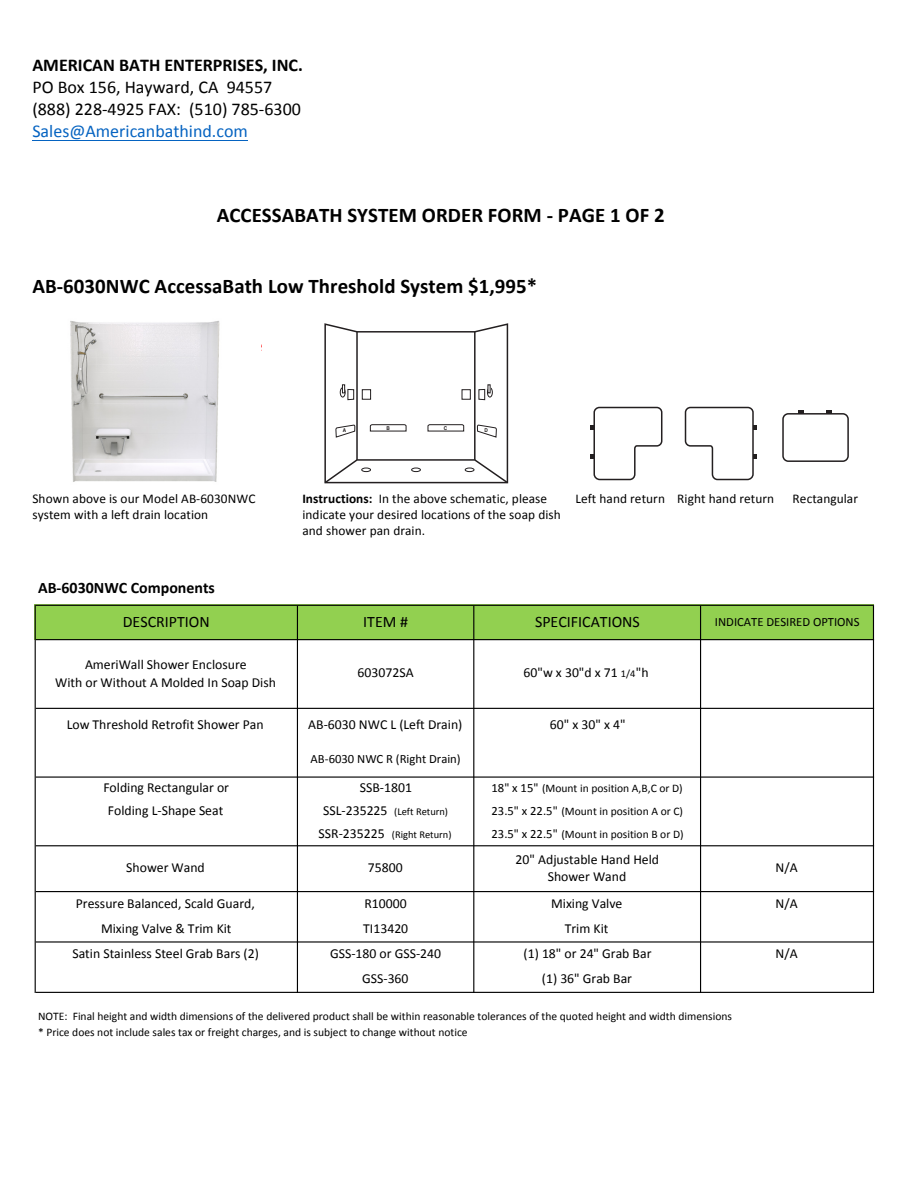
<style>
.page{position:relative;width:918px;height:1188px;background:#fff}
.page>*{position:absolute;margin:0;border:0;box-sizing:border-box;transform-origin:0 0}
.t1{font:700 20.85px "Calibri";color:#000}
.t2{font:18px/21.9px "Calibri";color:#000}
.t3{font:700 18px "Calibri";color:#000}
.t4{font:18px "Calibri";color:#0563c1}
.t5{font:15.9px "Calibri";color:#000}
.t6{font:700 15.9px "Calibri";color:#000}
.t7{font:13.8px/17.2px "Calibri";color:#000;text-align:center}
.t8{font:13.35px/16.5px "Calibri";letter-spacing:.005em;color:#000}
.t9{font:12.6px "Calibri";color:#000}
.t10{font:11.55px/16px "Calibri";color:#000}
.t11{font:10.5px "Calibri";color:#000}
.t12{font:700 5.25px "Helvetica";color:#231f20;scale:.9 1}
.s1{font-weight:700}
.s2{font-size:10.5px}
.s3{font-size:12.6px}
.s4{font-size:13.8px}
</style>
<div class="page">
<hr style="left:32px;top:140px;width:216px;height:1px;background:#0563c1">
<img style="left:70px;top:321px;width:150px;height:161px">
<svg style="left:324px;top:323px;width:185px;height:161px"></svg>
<div style="left:782px;top:413px;width:67px;height:49px;border:2px solid #231f20;border-radius:5px"></div>
<svg style="left:798px;top:410px;width:5px;height:4px"></svg>
<svg style="left:827px;top:410px;width:5px;height:4px"></svg>
<svg style="left:591px;top:406px;width:72px;height:75px"></svg>
<svg style="left:684px;top:406px;width:73px;height:75px"></svg>
<div style="left:35px;top:605px;width:839px;height:35px;background:#92d050"></div>
<hr style="left:35px;top:605px;width:1px;height:388px;background:#000">
<hr style="left:297px;top:606px;width:1px;height:387px;background:#000">
<hr style="left:473px;top:606px;width:1px;height:387px;background:#000">
<hr style="left:700px;top:606px;width:1px;height:387px;background:#000">
<hr style="left:873px;top:606px;width:1px;height:387px;background:#000">
<hr style="left:36px;top:605px;width:838px;height:1px;background:#000">
<hr style="left:36px;top:639px;width:838px;height:1px;background:#000">
<hr style="left:36px;top:708px;width:838px;height:1px;background:#000">
<hr style="left:36px;top:777px;width:838px;height:1px;background:#000">
<hr style="left:36px;top:845px;width:838px;height:1px;background:#000">
<hr style="left:36px;top:891px;width:838px;height:1px;background:#000">
<hr style="left:36px;top:941px;width:838px;height:2px;background:#000">
<hr style="left:36px;top:992px;width:838px;height:1px;background:#000">
<h2 class="t3" style="left:32px;top:54px;width:272px">AMERICAN BATH ENTERPRISES, INC.</h2>
<h2 class="t2" style="left:32px;top:76px;width:270px">PO Box 156, Hayward, CA 94557 (888) 228--‐4925 FAX: (510) 785--‐6300</h2>
<h2 class="t4" style="left:32px;top:120px;width:217px">Sales@Americanbathind.com</h2>
<h1 class="t1" style="left:217px;top:202px;width:450px">ACCESSABATH SYSTEM ORDER FORM --‐ PAGE 1 OF 2</h1>
<h1 class="t1" style="left:32px;top:273px;width:506px">AB--‐6030NWC AccessaBath Low Threshold System $1,995*</h1>
<p class="t12" style="left:343px;top:427px;width:5px">A</p>
<p class="t12" style="left:386px;top:425px;width:5px">B</p>
<p class="t12" style="left:444px;top:425px;width:5px">C</p>
<p class="t12" style="left:484px;top:427px;width:5px">D</p>
<p class="t8" style="left:32px;top:490px;width:225px">Shown above is our Model AB--‐6030NWC</p>
<p class="t8" style="left:302px;top:490px;width:246px"><span class="s1">Instructions:</span> In the above schematic, please</p>
<p class="t8" style="left:575px;top:490px;width:200px">Left hand return Right hand return</p>
<p class="t8" style="left:793px;top:490px;width:67px">Rectangular</p>
<p class="t8" style="left:32px;top:506px;width:177px">system with a left drain location</p>
<p class="t8" style="left:302px;top:506px;width:260px">indicate your desired locations of the soap dish and shower pan drain.</p>
<p class="t6" style="left:38px;top:577px;width:178px">AB--‐6030NWC Components</p>
<p class="t5" style="left:123px;top:612px;width:88px">DESCRIPTION</p>
<p class="t5" style="left:363px;top:612px;width:46px">ITEM #</p>
<p class="t5" style="left:535px;top:612px;width:106px">SPECIFICATIONS</p>
<p class="t9" style="left:715px;top:614px;width:146px">INDICATE DESIRED OPTIONS</p>
<p class="t7" style="left:55px;top:656px;width:222px">AmeriWall Shower Enclosure<br>With or Without A Molded In Soap Dish</p>
<p class="t7" style="left:358px;top:664px;width:58px">603072SA</p>
<p class="t7" style="left:524px;top:664px;width:127px">60"w x 30"d x 71 <span class="s2">1/4</span>"h</p>
<p class="t7" style="left:67px;top:716px;width:199px">Low Threshold Retrofit Shower Pan</p>
<p class="t7" style="left:308px;top:716px;width:156px">AB--‐6030 NWC L (Left Drain)</p>
<p class="t7" style="left:550px;top:716px;width:77px">60" x 30" x 4"</p>
<p class="t9" style="left:311px;top:751px;width:152px">AB--‐6030 NWC R (Right Drain)</p>
<p class="t7" style="left:103px;top:779px;width:127px">Folding Rectangular or</p>
<p class="t7" style="left:360px;top:779px;width:54px">SSB--‐1801</p>
<p class="t10" style="left:492px;top:780px;width:193px"><span class="s3">18" x 15"</span> (Mount in position A,B,C or D)</p>
<p class="t7" style="left:108px;top:802px;width:117px">Folding L--‐Shape Seat</p>
<p class="t7" style="left:323px;top:802px;width:126px">SSL--‐235225 <span class="s2">(Left Return)</span></p>
<p class="t10" style="left:492px;top:803px;width:193px"><span class="s3">23.5" x 22.5"</span> (Mount in position A or C)</p>
<p class="t11" style="left:319px;top:828px;width:134px"><span class="s4">SSR--‐235225</span> (Right Return)</p>
<p class="t10" style="left:492px;top:826px;width:194px"><span class="s3">23.5" x 22.5"</span> (Mount in position B or D)</p>
<p class="t7" style="left:126px;top:859px;width:80px">Shower Wand</p>
<p class="t7" style="left:368px;top:859px;width:36px">75800</p>
<p class="t7" style="left:516px;top:851px;width:145px">20" Adjustable Hand Held<br>Shower Wand</p>
<p class="t7" style="left:776px;top:859px;width:24px">N/A</p>
<p class="t7" style="left:76px;top:894px;width:180px">Pressure Balanced, Scald Guard,</p>
<p class="t7" style="left:364px;top:894px;width:44px">R10000</p>
<p class="t7" style="left:551px;top:894px;width:73px">Mixing Valve</p>
<p class="t7" style="left:776px;top:894px;width:24px">N/A</p>
<p class="t7" style="left:101px;top:920px;width:132px">Mixing Valve &amp; Trim Kit</p>
<p class="t7" style="left:363px;top:920px;width:46px">TI13420</p>
<p class="t7" style="left:565px;top:920px;width:45px">Trim Kit</p>
<p class="t7" style="left:72px;top:945px;width:188px">Satin Stainless Steel Grab Bars (2)</p>
<p class="t7" style="left:330px;top:945px;width:113px">GSS--‐180 or GSS--‐240</p>
<p class="t7" style="left:524px;top:945px;width:129px">(1) 18" or 24" Grab Bar</p>
<p class="t7" style="left:776px;top:945px;width:24px">N/A</p>
<p class="t7" style="left:362px;top:970px;width:48px">GSS--‐360</p>
<p class="t7" style="left:542px;top:970px;width:92px">(1) 36" Grab Bar</p>
<p class="t10" style="left:38px;top:1008px;width:695px">NOTE: Final height and width dimensions of the delivered product shall be within reasonable tolerances of the quoted height and width dimensions * Price does not include sales tax or freight charges, and is subject to change without notice</p>
</div>
